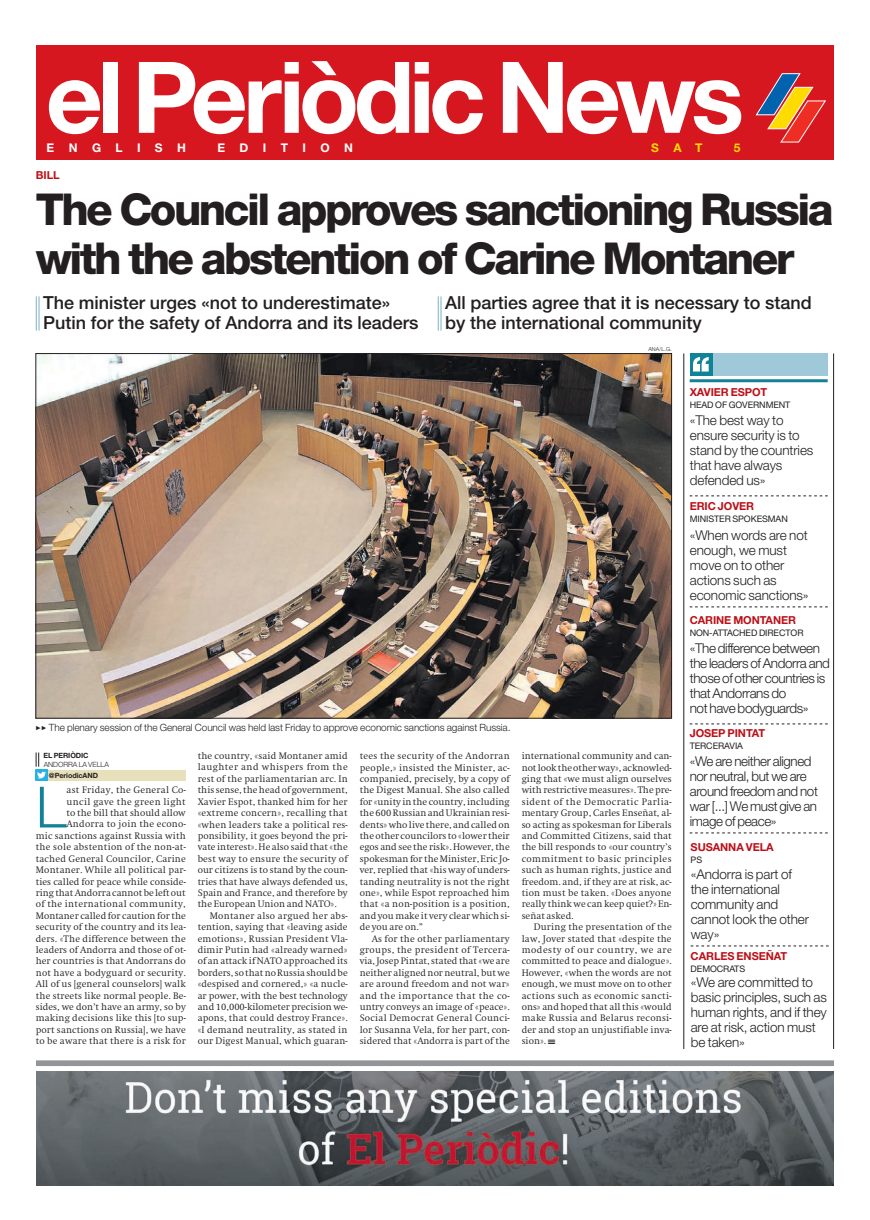
<style>
.page{position:relative;width:870px;height:1220px;background:#fff}
.page>*{position:absolute;margin:0;border:0;box-sizing:border-box;transform-origin:0 0}
.t1{font:700 99.1px "Helvetica Neue LT Std";letter-spacing:-.055em;color:#fff}
.Txt_Cap1{font:300 57px "Helvetica Neue LT Std";color:#128298}
.Tit_5x2{font:800 44px/49px "Helvetica Neue LT Std";letter-spacing:-.06em;color:#231f20}
.SubtitolTD{font:500 18px/19.6px "Helvetica Neue LT Std";color:#231f20}
.Frase_TxtSinFilete{font:300 13.5px/15px "Helvetica Neue LT Std";letter-spacing:-.01em;color:#231f20}
.Frase_TxtSinFilete-2{font:300 13.5px/15px "Helvetica Neue LT Std";letter-spacing:-.03em;color:#231f20}
.t2{font:700 12px "Helvetica Neue LT Std";letter-spacing:1.205em;color:#fff}
.t3{font:700 12px "Helvetica Neue LT Std";color:#ffdc01}
.Frase_NombreCargo{font:700 11px "Helvetica Neue LT Std";letter-spacing:-.01em;color:#bb1018}
.Antetitulo{font:700 11px "Helvetica Neue LT Std";color:#bb1018}
.Foto_PieFlechas{font:300 10px "Helvetica Neue LT Std";letter-spacing:-.01em;color:#231f20}
.Txt_Sangría{font:300 9.1px/11.4px "Swift ND Std";letter-spacing:.01em;color:#231f20;text-align:justify}
.Txt_Cap1-2{font:300 9.1px/11.4px "Swift ND Std";letter-spacing:.015em;color:#231f20;text-align:right}
.Frase_Cargo{font:9px "Helvetica Neue LT Std";letter-spacing:-.01em;color:#231f20}
.Firma1_Lugar{font:300 7.2px "Helvetica Neue LT Std";letter-spacing:-.01em;color:#231f20}
.Firmatwitter_-twitte{font:700 7.2px "Helvetica Neue LT Std";letter-spacing:-.01em;color:#231f20}
.Firma1_Nombre{font:700 7.2px "Helvetica Neue LT Std";letter-spacing:-.01em;color:#231f20}
.Foto_Firma{font:300 5.5px "Helvetica Neue LT Std";color:#231f20}
</style>
<div class="page">
<div style="left:36px;top:46px;width:798px;height:114px;background:#d7171f"></div>
<svg style="left:756px;top:73px;width:70px;height:70px"></svg>
<img style="left:36px;top:1072px;width:798px;height:114px">
<div style="left:36px;top:1060px;width:798px;height:6px;background:#939598"></div>
<img style="left:38px;top:355px;width:632px;height:361px">
<hr style="left:36px;top:296px;width:1px;height:35px;background:#99c3d1">
<hr style="left:438px;top:296px;width:1px;height:35px;background:#99c3d1">
<hr style="left:38px;top:296px;width:2px;height:35px;background:#99c3d1">
<hr style="left:440px;top:296px;width:2px;height:35px;background:#99c3d1">
<div style="left:690px;top:353px;width:138px;height:23px;background:#9fc9d8"></div>
<hr style="left:690px;top:379px;width:138px;height:3px;background:#128298">
<hr style="left:684px;top:353px;width:1px;height:696px;background:#231f20">
<hr style="left:833px;top:353px;width:1px;height:696px;background:#231f20">
<div style="left:690px;top:353px;width:23px;height:23px;background:#128298"></div>
<svg style="left:693px;top:357px;width:16px;height:14px"></svg>
<svg style="left:690px;top:496px;width:138px;height:1px"></svg>
<svg style="left:690px;top:607px;width:138px;height:1px"></svg>
<svg style="left:690px;top:833px;width:138px;height:1px"></svg>
<svg style="left:690px;top:724px;width:138px;height:1px"></svg>
<svg style="left:691px;top:946px;width:138px;height:1px"></svg>
<div style="left:41px;top:770px;width:145px;height:10px;background:#e8e0ba"></div>
<svg style="left:36px;top:752px;width:11px;height:29px"></svg>
<p class="t1" style="left:46px;top:36px;width:700px">el Periòdic News</p>
<p class="t2" style="left:47px;top:140px;width:141px">ENGLISH</p>
<p class="t2" style="left:217px;top:140px;width:137px">EDITION</p>
<p class="t3" style="left:651px;top:140px;width:53px">SAT</p>
<p class="t3" style="left:734px;top:140px;width:8px">5</p>
<p class="Antetitulo" style="left:36px;top:168px;width:26px">BILL</p>
<p class="Tit_5x2" style="left:36px;top:185px;width:800px">The Council approves sanctioning Russia with the abstention of Carine Montaner</p>
<p class="SubtitolTD" style="left:43px;top:293px;width:377px">The minister urges «not to underestimate»<br>Putin for the safety of Andorra and its leaders</p>
<p class="SubtitolTD" style="left:445px;top:293px;width:368px">All parties agree that it is necessary to stand by the international community</p>
<p class="Foto_Firma" style="left:648px;top:346px;width:25px">ANA/L.G.</p>
<p class="Foto_PieFlechas" style="left:36px;top:721px;width:476px">✓✓ The plenary session of the General Council was held last Friday to approve economic sanctions against Russia.</p>
<p class="Firma1_Nombre" style="left:44px;top:751px;width:46px">EL PERIÒDIC</p>
<p class="Firmatwitter_-twitte" style="left:49px;top:770px;width:51px">@PeriodicAND</p>
<p class="Firma1_Lugar" style="left:44px;top:760px;width:67px">ANDORRA LA VELLA</p>
<p class="Txt_Cap1-2" style="left:36px;top:784px;width:152px">ast Friday, the General Co-<br>uncil gave the green light<br>to the bill that should allow Andorra to join the econo-<br>mic sanctions against Russia with the sole abstention of the non-at&shy;tached General Councilor, Carine Montaner. While all political par&shy;ties called for peace while conside&shy;ring that Andorra cannot be left out of the international community, Montaner called for caution for the security of the country and its lea&shy;ders. «The difference between the leaders of Andorra and those of ot&shy;her countries is that Andorrans do not have a bodyguard or security.<br>All of us [general counselors] walk the streets like normal people. Be&shy;sides, we don’t have an army, so by making decisions like this [to sup&shy;port sanctions on Russia], we have to be aware that there is a risk for</p>
<p class="Txt_Cap1" style="left:36px;top:772px;width:32px">L</p>
<p class="Txt_Cap1-2" style="left:198px;top:750px;width:152px;text-align:justify">the country, «said Montaner amid laughter and whispers from the rest of the parliamentarian arc. In this sense, the head of government, Xavier Espot, thanked him for her «extreme concern», recalling that «when leaders take a political res&shy;ponsibility, it goes beyond the pri&shy;vate interest». He also said that «the best way to ensure the security of our citizens is to stand by the coun&shy;tries that have always defended us, Spain and France, and therefore by the European Union and NATO».</p>
<p class="Txt_Sangría" style="left:198px;top:910px;width:152px;text-indent:12px">Montaner also argued her abs&shy;tention, saying that «leaving aside emotions», Russian President Vla&shy;dimir Putin had «already warned» of an attack if NATO approached its borders, so that no Russia should be «despised and cornered,» «a nucle&shy;ar power, with the best technology and 10,000-kilometer precision we&shy;apons, that could destroy France». «I demand neutrality, as stated in our Digest Manual, which guaran-</p>
<p class="Txt_Sangría" style="left:360px;top:750px;width:152px">tees the security of the Andorran people,» insisted the Minister, ac&shy;companied, precisely, by a copy of the Digest Manual. She also called for «unity in the country, including the 600 Russian and Ukrainian resi&shy;dents» who live there, and called on the other councilors to «lower their egos and see the risk». However, the spokesman for the Minister, Eric Jo&shy;ver, replied that «his way of unders&shy;tanding neutrality is not the right one», while Espot reproached him that «a non-position is a position, and you make it very clear which si&shy;de you are on.”</p>
<p class="Txt_Sangría" style="left:360px;top:933px;width:152px;text-indent:12px">As for the other parliamentary groups, the president of Tercera&shy;via, Josep Pintat, stated that «we are neither aligned nor neutral, but we are around freedom and not war» and the importance that the co&shy;untry conveys an image of «peace».<br>Social Democrat General Counci&shy;lor Susanna Vela, for her part, con&shy;sidered that «Andorra is part of the</p>
<p class="Txt_Sangría" style="left:522px;top:750px;width:152px">international community and can&shy;not look the other way», acknowled&shy;ging that «we must align ourselves with restrictive measures». The pre&shy;sident of the Democratic Parlia&shy;mentary Group, Carles Enseñat, al&shy;so acting as spokesman for Liberals and Committed Citizens, said that the bill responds to «our country’s commitment to basic principles such as human rights, justice and freedom. and, if they are at risk, ac&shy;tion must be taken. «Does anyone really think we can keep quiet?» En&shy;señat asked.</p>
<p class="Txt_Sangría" style="left:522px;top:921px;width:152px;text-indent:12px">During the presentation of the law, Jover stated that «despite the modesty of our country, we are committed to peace and dialogue».<br>However, «when the words are not enough, we must move on to other actions such as economic sancti&shy;ons» and hoped that all this «would make Russia and Belarus reconsi&shy;der and stop an unjustifiable inva&shy;sion». ★</p>
<p class="Frase_NombreCargo" style="left:690px;top:385px;width:79px">XAVIER ESPOT</p>
<p class="Frase_Cargo" style="left:690px;top:399px;width:102px">HEAD OF GOVERNMENT</p>
<p class="Frase_TxtSinFilete" style="left:690px;top:413px;width:125px">«The best way to ensure security is to stand by the countries that have always defended us»</p>
<p class="Frase_NombreCargo" style="left:690px;top:499px;width:66px">ERIC JOVER</p>
<p class="Frase_Cargo" style="left:690px;top:514px;width:100px">MINISTER SPOKESMAN</p>
<p class="Frase_TxtSinFilete" style="left:690px;top:527px;width:120px">«When words are not enough, we must move on to other actions such as economic sanctions»</p>
<p class="Frase_NombreCargo" style="left:690px;top:613px;width:108px">CARINE MONTANER</p>
<p class="Frase_Cargo" style="left:690px;top:627px;width:115px">NON-ATTACHED DIRECTOR</p>
<p class="Frase_TxtSinFilete-2" style="left:690px;top:641px;width:142px">«The difference between the leaders of Andorra and those of other countries is that Andorrans do</p>
<p class="Frase_TxtSinFilete-2" style="left:690px;top:701px;width:120px">not have bodyguards»</p>
<p class="Frase_NombreCargo" style="left:690px;top:726px;width:77px">JOSEP PINTAT</p>
<p class="Frase_Cargo" style="left:690px;top:741px;width:55px">TERCERAVIA</p>
<p class="Frase_TxtSinFilete-2" style="left:690px;top:753px;width:130px">«We are neither aligned nor neutral, but we are around freedom and not war [...] We must give an image of peace»</p>
<p class="Frase_NombreCargo" style="left:691px;top:840px;width:85px">SUSANNA VELA</p>
<p class="Frase_Cargo" style="left:691px;top:854px;width:13px">PS</p>
<p class="Frase_TxtSinFilete" style="left:691px;top:867px;width:120px">«Andorra is part of the international community and cannot look the other way»</p>
<p class="Frase_TxtSinFilete" style="left:691px;top:975px;width:138px">«We are committed to basic principles, such as human rights, and if they are at risk, action must be taken»</p>
<p class="Frase_NombreCargo" style="left:691px;top:949px;width:98px">CARLES ENSEÑAT</p>
<p class="Frase_Cargo" style="left:691px;top:964px;width:56px">DEMOCRATS</p>
</div>
